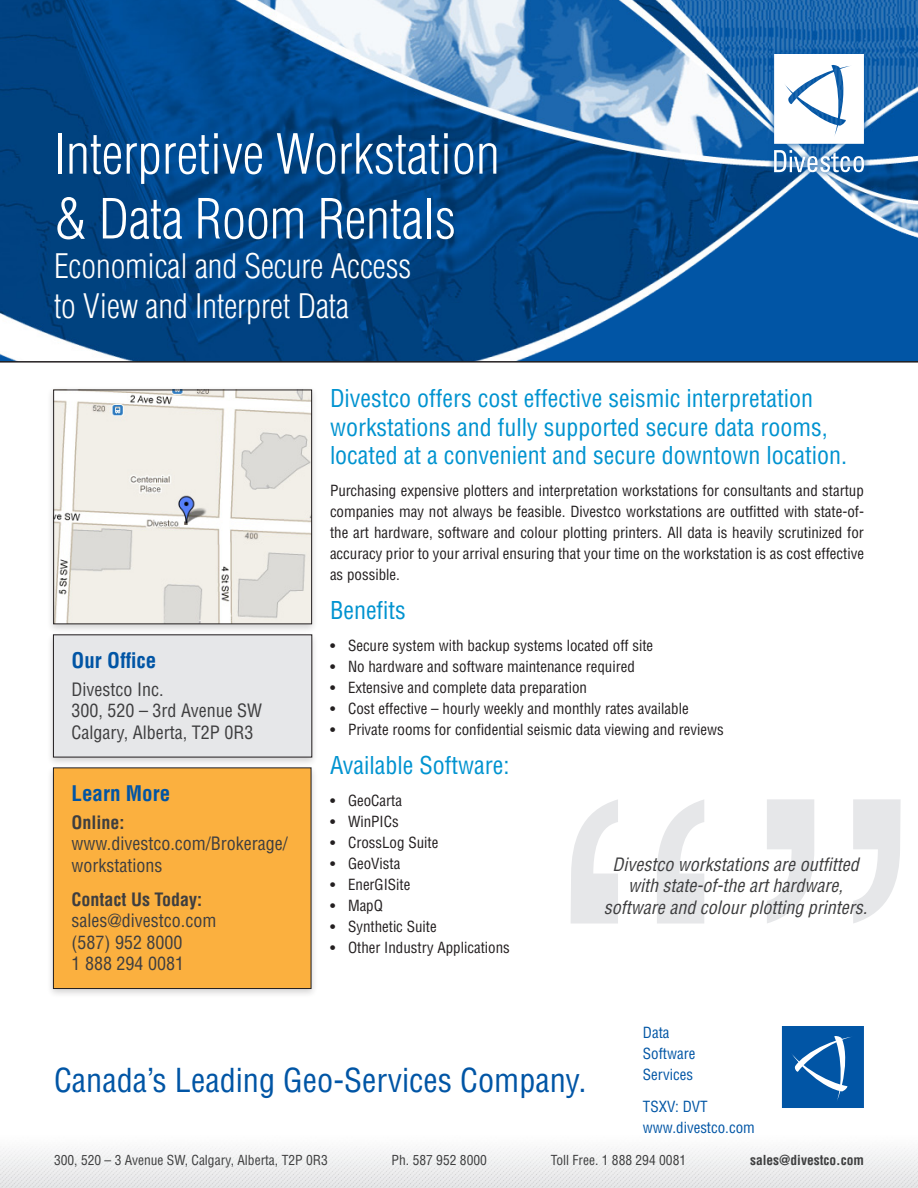
<style>
.page{position:relative;width:918px;height:1188px;background:#fff}
.page>*{position:absolute;margin:0;border:0;box-sizing:border-box;transform-origin:0 0}
.t1{font:300 condensed 54px/64.8px "Helvetica LT Std";color:#fff}
.subtitle{font:300 condensed 33px/39.6px "Helvetica LT Std";color:#fff}
.body{font:condensed 32.25px "Helvetica LT Std";color:#0155a5}
.heading_2{font:condensed 24px/28.8px "Helvetica LT Std";color:#0093d0}
.highlight_header_-_b{font:700 condensed 21px "Helvetica LT Std";color:#0155a5}
.highlight_body_-_gre{font:condensed 18px/21.6px "Helvetica LT Std";color:#3e3e3f}
.quote{font:italic condensed 18px/21.6px "Helvetica LT Std";color:#3e3e3f;text-align:center}
.body-2{font:condensed 15px/21px "Helvetica LT Std";color:#231f20;text-align:justify}
.list_item_1{font:condensed 15px "Helvetica LT Std";color:#231f20}
.list_item_1_last{font:condensed 15px "Helvetica LT Std";color:#231f20}
.body-3{font:condensed 15px/21px "Helvetica LT Std";color:#0155a5}
.t2{font:condensed 13.5px "Helvetica LT Std";color:#3e3e3f}
.t3{font:700 condensed 13.5px "Helvetica LT Std";color:#3e3e3f}
.s1{font-weight:700}
.s2{font-stretch:normal}
</style>
<div class="page">
<img style="left:0;top:1146px;width:918px;height:42px">
<svg style="left:0;top:0;width:918px;height:363px;background:#1f5e9b"></svg>
<svg style="left:767px;top:47px;width:104px;height:132px;background:#276cad"></svg>
<svg style="left:774px;top:150px;width:90px;height:22px"></svg>
<svg style="left:774px;top:54px;width:90px;height:90px"></svg>
<svg style="left:571px;top:799px;width:47px;height:125px"></svg>
<svg style="left:657px;top:800px;width:47px;height:124px"></svg>
<svg style="left:767px;top:799px;width:47px;height:124px"></svg>
<svg style="left:853px;top:799px;width:48px;height:124px"></svg>
<div style="left:47px;top:764px;width:271px;height:234px;background:#231f20;opacity:.2"></div>
<div style="left:53px;top:768px;width:258px;height:221px;background:#fbb03f"></div>
<div style="left:53px;top:768px;width:258px;height:221px;border:1px solid #231f20"></div>
<div style="left:47px;top:631px;width:272px;height:136px;background:#231f20;opacity:.2"></div>
<div style="left:53px;top:635px;width:259px;height:122px;background:#e6e7e9"></div>
<div style="left:47px;top:386px;width:272px;height:248px;background:#231f20;opacity:.2"></div>
<img style="left:55px;top:392px;width:255px;height:230px">
<div style="left:53px;top:390px;width:259px;height:234px;border:1px solid #231f20"></div>
<svg style="left:782px;top:1026px;width:82px;height:82px;background:#1b66ae"></svg>
<p class="t1" style="left:54px;top:121px;width:447px">Interpretive Workstation &amp; Data Room Rentals</p>
<p class="subtitle" style="left:54px;top:246px;width:359px">Economical and Secure Access to View and Interpret Data</p>
<p class="highlight_header_-_b" style="left:72px;top:647px;width:86px">Our Office</p>
<p class="highlight_body_-_gre" style="left:72px;top:678px;width:192px">Divestco Inc.<br>300, 520 – 3rd Avenue SW<br>Calgary, Alberta, T2P 0R3</p>
<p class="highlight_header_-_b" style="left:72px;top:780px;width:100px">Learn More</p>
<p class="highlight_body_-_gre" style="left:72px;top:811px;width:218px"><span class="s1">Online: </span>www.divestco.com/Brokerage/ workstations</p>
<p class="highlight_body_-_gre" style="left:72px;top:888px;width:146px"><span class="s1">Contact Us Today: </span>sales@divestco.com (587) 952 8000<br>1 888 294 0081</p>
<p class="heading_2" style="left:330px;top:384px;width:519px">Divestco offers cost effective seismic interpretation workstations and fully supported secure data rooms, located at a convenient and secure downtown location.</p>
<p class="body-2" style="left:330px;top:480px;width:536px">Purchasing expensive plotters and interpretation workstations for consultants and startup companies may not always be feasible. Divestco workstations are outfitted with state-of&shy;the art hardware, software and colour plotting printers. All data is heavily scrutinized for accuracy prior to your arrival ensuring that your time on the workstation is as cost effective as possible.</p>
<p class="heading_2" style="left:330px;top:596px;width:77px">Benefits</p>
<p class="list_item_1" style="left:330px;top:636px;width:325px"><span class="s2">•</span> Secure system with backup systems located off site</p>
<p class="list_item_1" style="left:330px;top:657px;width:306px"><span class="s2">•</span> No hardware and software maintenance required</p>
<p class="list_item_1" style="left:330px;top:678px;width:259px"><span class="s2">•</span> Extensive and complete data preparation</p>
<p class="list_item_1" style="left:330px;top:699px;width:360px"><span class="s2">•</span> Cost effective – hourly weekly and monthly rates available</p>
<p class="list_item_1_last" style="left:330px;top:720px;width:395px"><span class="s2">•</span> Private rooms for confidential seismic data viewing and reviews</p>
<p class="heading_2" style="left:330px;top:751px;width:181px">Available Software:</p>
<p class="list_item_1" style="left:330px;top:791px;width:74px"><span class="s2">•</span> GeoCarta</p>
<p class="list_item_1" style="left:330px;top:812px;width:70px"><span class="s2">•</span> WinPICs</p>
<p class="list_item_1" style="left:330px;top:833px;width:110px"><span class="s2">•</span> CrossLog Suite</p>
<p class="list_item_1" style="left:330px;top:854px;width:72px"><span class="s2">•</span> GeoVista</p>
<p class="list_item_1" style="left:330px;top:875px;width:82px"><span class="s2">•</span> EnerGISite</p>
<p class="list_item_1" style="left:330px;top:896px;width:54px"><span class="s2">•</span> MapQ</p>
<p class="list_item_1" style="left:330px;top:917px;width:108px"><span class="s2">•</span> Synthetic Suite</p>
<p class="list_item_1_last" style="left:330px;top:938px;width:181px"><span class="s2">•</span> Other Industry Applications</p>
<p class="quote" style="left:604px;top:854px;width:265px">Divestco workstations are outfitted with state-of-the art hardware, software and colour plotting printers.</p>
<p class="body" style="left:54px;top:1060px;width:534px">Canada’s Leading Geo-Services Company.</p>
<p class="body-3" style="left:643px;top:1022px;width:54px">Data<br>Software<br>Services</p>
<p class="body-3" style="left:643px;top:1096px;width:113px">TSXV: DVT www.divestco.com</p>
<p class="t2" style="left:54px;top:1152px;width:275px">300, 520 – 3 Avenue SW, Calgary, Alberta, T2P 0R3</p>
<p class="t2" style="left:392px;top:1152px;width:97px">Ph. 587 952 8000</p>
<p class="t2" style="left:551px;top:1152px;width:137px">Toll Free. 1 888 294 0081</p>
<p class="t3" style="left:750px;top:1152px;width:115px">sales@divestco.com</p>
</div>
